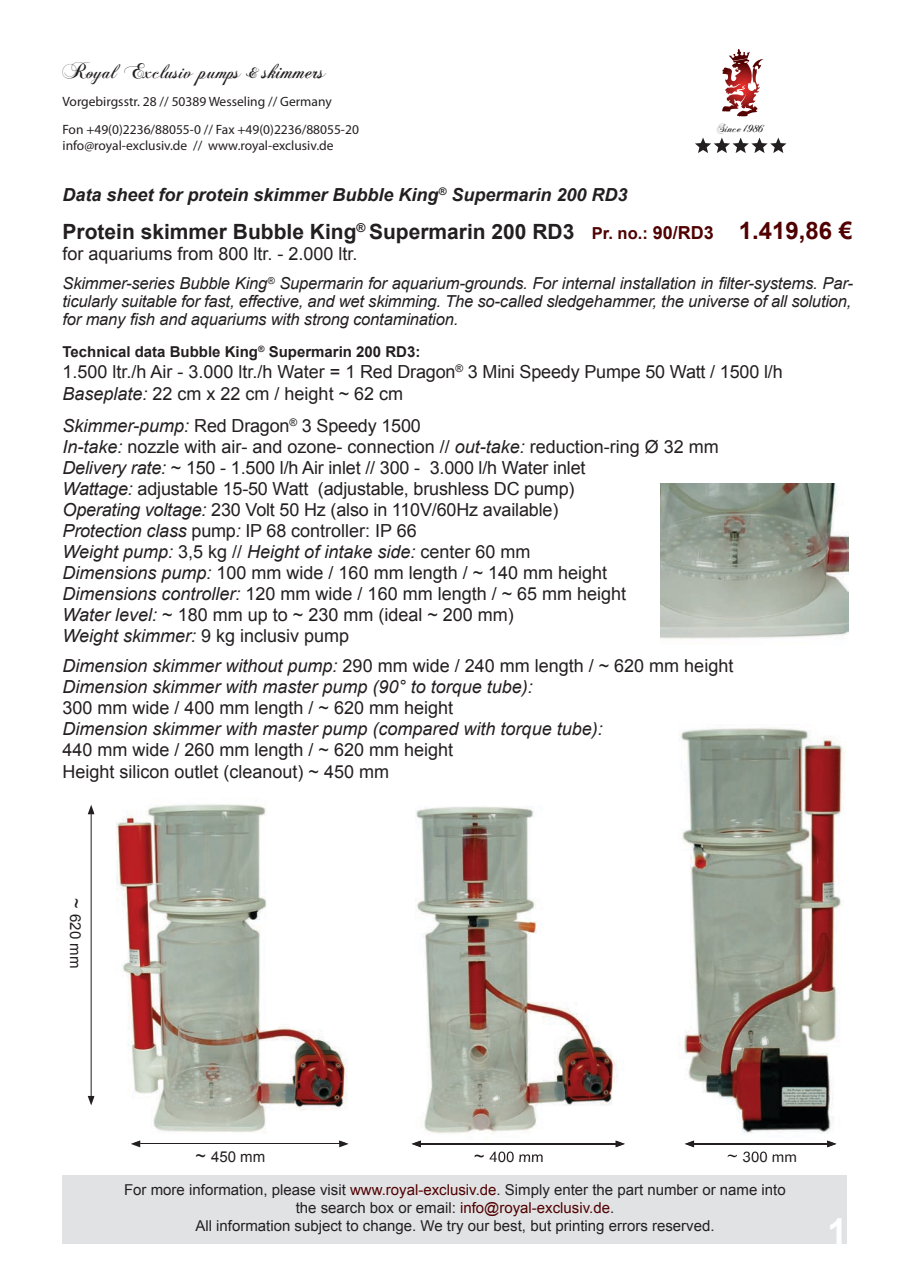
<style>
.page{position:relative;width:910px;height:1280px;background:#fff}
.page>*{position:absolute;margin:0;border:0;box-sizing:border-box;transform-origin:0 0}
.t1{font:700 36px "Arial";color:#fff}
.t2{font:700 21px "Arial";color:#231f20}
.t3{font:21px "Chopin Script";color:#231f20}
.t4{font:18px/21px "Arial";color:#231f20}
.t5{font:italic 18px/21px "Arial";color:#231f20}
.t6{font:italic 700 18px "Arial";color:#231f20}
.t7{font:italic 16.5px/18px "Arial";letter-spacing:-.01em;color:#231f20;text-align:justify}
.t8{font:15px/18px "Arial";color:#231f20;text-align:center}
.t9{font:700 15px "Arial";color:#231f20}
.t10{font:13.5px/28.2px "Myriad Pro";color:#231f20}
.t11{font:12px "Chopin Script";color:#231f20}
.s1{font-size:22.5px}
.s2{font-size:15px}
.s3{font-size:16.5px;color:#500000}
.s4{font-size:18px;color:#500000}
.s5{font-size:24px;color:#500000}
.s6{font-style:italic}
.s7{font-style:normal}
.s8{font-size:18px}
.s9{color:#500000}
</style>
<div class="page">
<div style="left:63px;top:1175px;width:784px;height:68px;background:#e1e2e4"></div>
<svg style="left:695px;top:138px;width:91px;height:15px"></svg>
<svg style="left:722px;top:49px;width:28px;height:63px"></svg>
<hr style="left:91px;top:812px;width:1px;height:286px;background:#231f20">
<img style="left:660px;top:484px;width:188px;height:155px">
<img style="left:679px;top:727px;width:167px;height:421px">
<img style="left:694px;top:1143px;width:133px;height:1px">
<svg style="left:685px;top:1140px;width:9px;height:7px"></svg>
<svg style="left:827px;top:1140px;width:10px;height:7px"></svg>
<img style="left:743px;top:1151px;width:52px;height:4px">
<img style="left:415px;top:806px;width:202px;height:352px">
<img style="left:421px;top:1143px;width:195px;height:1px">
<svg style="left:411px;top:1140px;width:10px;height:7px"></svg>
<svg style="left:616px;top:1140px;width:9px;height:7px"></svg>
<svg style="left:475px;top:1154px;width:9px;height:4px"></svg>
<img style="left:490px;top:1151px;width:53px;height:7px">
<img style="left:116px;top:804px;width:232px;height:339px">
<svg style="left:88px;top:805px;width:7px;height:10px"></svg>
<svg style="left:88px;top:1096px;width:7px;height:9px"></svg>
<img style="left:140px;top:1143px;width:199px;height:1px">
<svg style="left:131px;top:1140px;width:9px;height:7px"></svg>
<svg style="left:339px;top:1140px;width:10px;height:7px"></svg>
<p class="t3" style="left:63px;top:58px;width:265px"><span class="s1">R</span>oyal <span class="s1">E</span>xclusiv <span class="s1">p</span>umps <span class="s2">&amp;</span> <span class="s1">skimmers</span></p>
<p class="t10" style="left:63px;top:87px;width:298px">Vorgebirgsstr. 28 // 50389 Wesseling // Germany<br>Fon +49(0)2236/88055-0 // Fax +49(0)2236/88055-20</p>
<p class="t10" style="left:63px;top:131px;width:273px">info@royal-exclusiv.de // www.royal-exclusiv.de</p>
<p class="t6" style="left:63px;top:183px;width:566px">Data sheet for protein skimmer Bubble King<sup>®</sup> Supermarin 200 RD3</p>
<p class="t2" style="left:63px;top:217px;width:791px">Protein skimmer Bubble King<sup>®</sup> Supermarin 200 RD3 <span class="s3">Pr. no.:</span> <span class="s4">90/RD3</span> <span class="s5">1.419,86 €</span></p>
<p class="t4" style="left:63px;top:244px;width:297px">for aquariums from 800 ltr. - 2.000 ltr.</p>
<p class="t7" style="left:63px;top:274px;width:792px">Skimmer-series Bubble King<sup>®</sup> Supermarin for aquarium-grounds. For internal installation in filter-systems. Par&shy;ticularly suitable for fast, effective, and wet skimming. The so-called sledgehammer, the universe of all solution, for many fish and aquariums with strong contamination.</p>
<p class="t9" style="left:63px;top:342px;width:359px">Technical data Bubble King<sup>®</sup> Supermarin 200 RD3:</p>
<p class="t4" style="left:63px;top:361px;width:722px;line-height:21.6px">1.500 ltr./h Air - 3.000 ltr./h Water = 1 Red Dragon<sup>®</sup> 3 Mini Speedy Pumpe 50 Watt / 1500 l/h<br><span class="s6">Baseplate:</span> 22 cm x 22 cm / height ~ 62 cm</p>
<p class="t4" style="left:63px;top:415px;width:658px"><span class="s6">Skimmer-pump:</span> Red Dragon<sup>®</sup> 3 Speedy 1500<br><span class="s6">In-take:</span> nozzle with air- and ozone- connection // <span class="s6">out-take:</span> reduction-ring Ø 32 mm <span class="s6">Delivery rate:</span> ~ 150 - 1.500 l/h Air inlet // 300 - 3.000 l/h Water inlet<br><span class="s6">Wattage:</span> adjustable 15-50 Watt (adjustable, brushless DC pump)<br><span class="s6">Operating voltage:</span> 230 Volt 50 Hz (also in 110V/60Hz available)<br><span class="s6">Protection class</span> pump<span class="s6">:</span> IP 68 controller: IP 66<br><span class="s6">Weight pump:</span> 3,5 kg // <span class="s6">Height of intake side:</span> center 60 mm<br><span class="s6">Dimensions pump:</span> 100 mm wide / 160 mm length / ~ 140 mm height<br><span class="s6">Dimensions controller:</span> 120 mm wide / 160 mm length / ~ 65 mm height<br><span class="s6">Water level:</span> ~ 180 mm up to ~ 230 mm (ideal ~ 200 mm)<br><span class="s6">Weight skimmer:</span> 9 kg inclusiv pump</p>
<p class="t5" style="left:63px;top:655px;width:672px">Dimension skimmer without pump: <span class="s7">290 mm wide / 240 mm length / ~ 620 mm height<br></span>Dimension skimmer with master pump (90° to torque tube):</p>
<p class="t4" style="left:63px;top:697px;width:392px">300 mm wide / 400 mm length / ~ 620 mm height</p>
<p class="t5" style="left:63px;top:718px;width:542px">Dimension skimmer with master pump (compared with torque tube):</p>
<p class="t4" style="left:63px;top:739px;width:392px;line-height:21.6px">440 mm wide / 260 mm length / ~ 620 mm height<br>Height silicon outlet (cleanout) ~ 450 mm</p>
<p class="t11" style="left:717px;top:121px;width:49px">Since 1986</p>
<p class="t8" style="left:84px;top:898px;width:71px;rotate:90deg"><span class="s8">~</span> 620 mm</p>
<p class="t8" style="left:196px;top:1148px;width:71px"><span class="s8">~</span> 450 mm</p>
<p class="t8" style="left:474px;top:1148px;width:71px"><span class="s8">~</span> 400 mm</p>
<p class="t8" style="left:727px;top:1148px;width:71px"><span class="s8">~</span> 300 mm</p>
<p class="t8" style="left:124px;top:1181px;width:663px">For more information, please visit <span class="s9">www.royal-exclusiv.de</span>. Simply enter the part number or name into the search box or email: <span class="s9">info@royal-exclusiv.de</span>.<br>All information subject to change. We try our best, but printing errors reserved.</p>
<h1 class="t1" style="left:827px;top:1207px;width:22px">1</h1>
</div>
